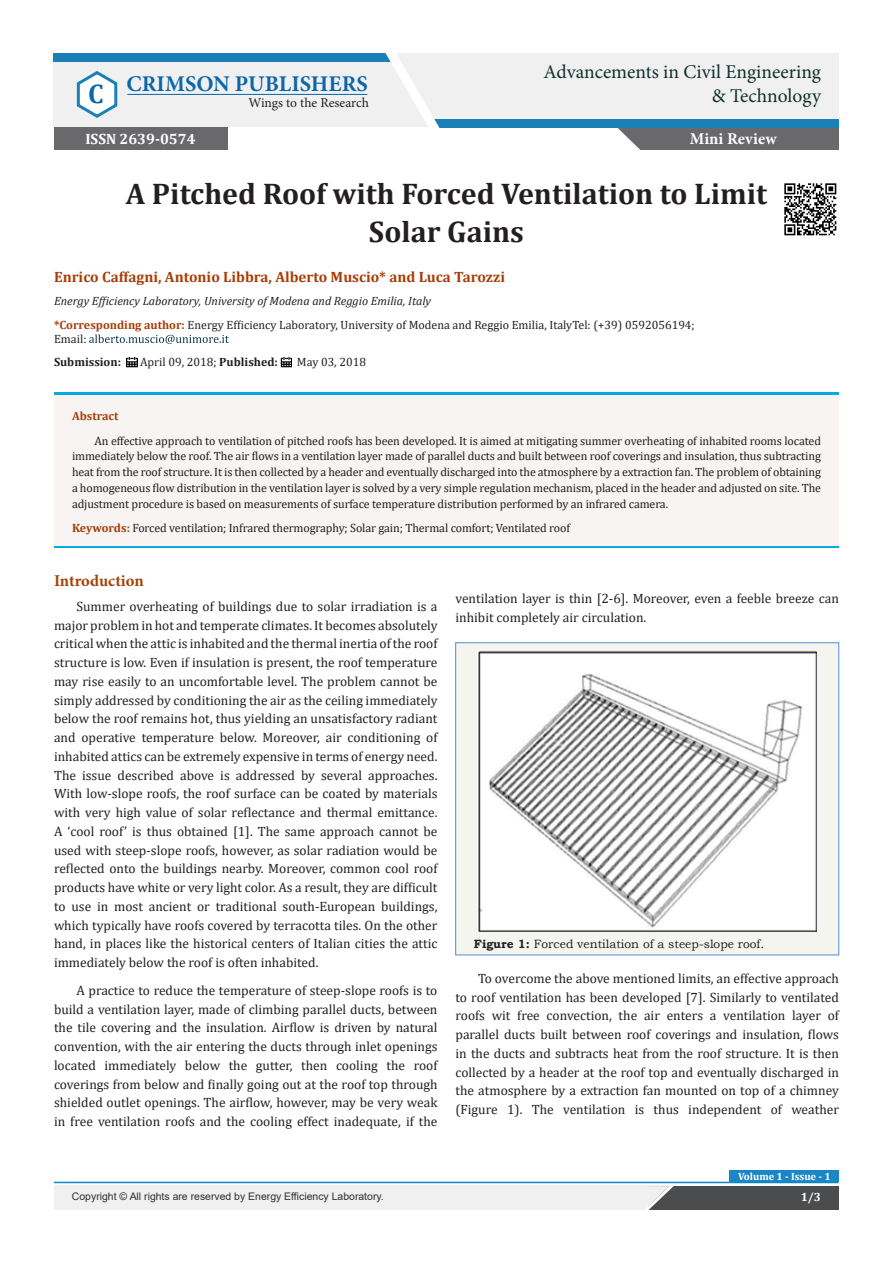
<style>
.page{position:relative;width:893px;height:1263px;background:#fff}
.page>*{position:absolute;margin:0;border:0;box-sizing:border-box;transform-origin:0 0}
.t1{font:700 30px "Cambria";color:#231f20}
.t2{font:700 27px "Cambria";color:#0b67a8}
.t3{font:700 22.5px "Minion Pro";color:#0b67a8}
.t4{font:19.5px "Minion Pro";color:#12302b}
.t5{font:700 16.5px "Minion Pro";letter-spacing:-.005em;color:#a14307}
.t6{font:700 16.5px "Minion Pro";letter-spacing:.005em;color:#fff}
.t7{font:700 15px "Cambria";color:#a73d07}
.t8{font:700 15px "Cambria";color:#fff}
.t9{font:13.5px/18.8px "Cambria";color:#231f20;text-align:justify}
.t10{font:13.5px "Minion Pro";color:#231f20}
.t11{font:12px/15.8px "Cambria";letter-spacing:-.01em;color:#231f20}
.t12{font:italic 12px "Cambria";color:#231f20}
.t13{font:12px "Bookman Old Style";color:#231f20}
.t14{font:700 12px "Cambria";color:#231f20}
.t15{font:700 12px "Cambria";color:#a73d07}
.t16{font:700 12px "Cambria";color:#fff}
.t17{font:10.5px "Arial";color:#312f30}
.t18{font:700 10.5px "Cambria";color:#fff}
.s1{font-weight:700;color:#a73d07}
.s2{font-weight:700}
</style>
<div class="page">
<svg style="left:89px;top:334px;width:140px;height:10px"></svg>
<svg style="left:126px;top:357px;width:11px;height:10px"></svg>
<svg style="left:281px;top:357px;width:11px;height:10px"></svg>
<div style="left:456px;top:643px;width:383px;height:312px;background:#f5f5f0"></div>
<div style="left:455px;top:642px;width:384px;height:313px;border:1px solid #548dd4"></div>
<img style="left:478px;top:651px;width:339px;height:281px">
<div style="left:615px;top:127px;width:224px;height:23px;background:#69696c"></div>
<svg style="left:615px;top:128px;width:25px;height:22px"></svg>
<div style="left:647px;top:1186px;width:192px;height:23px;background:#4b4c4d"></div>
<div style="left:54px;top:1186px;width:593px;height:23px;background:#f0f0f0"></div>
<svg style="left:639px;top:1181px;width:41px;height:29px"></svg>
<hr style="left:54px;top:1185px;width:615px;height:1px;background:#f0f0f0">
<hr style="left:54px;top:1182px;width:784px;height:1px;background:#0b88c4">
<div style="left:730px;top:1170px;width:109px;height:12px;background:#1b86c6"></div>
<hr style="left:54px;top:393px;width:784px;height:2px;background:#08aadb">
<div style="left:54px;top:395px;width:785px;height:151px;background:#f7f4f3"></div>
<hr style="left:54px;top:546px;width:785px;height:1px;background:#08aadb">
<img style="left:784px;top:183px;width:53px;height:53px">
<div style="left:54px;top:54px;width:785px;height:73px;background:#f0f0f0"></div>
<svg style="left:76px;top:71px;width:42px;height:47px"></svg>
<hr style="left:127px;top:94px;width:240px;height:1px;background:#0b67a8">
<div style="left:430px;top:119px;width:409px;height:9px;background:#1981b8"></div>
<div style="left:54px;top:54px;width:338px;height:8px;background:#1981b8"></div>
<svg style="left:344px;top:53px;width:111px;height:75px"></svg>
<div style="left:54px;top:127px;width:173px;height:23px;background:#69696c"></div>
<p class="t4" style="left:544px;top:59px;width:279px">Advancements in Civil Engineering</p>
<p class="t3" style="left:126px;top:68px;width:243px">CRIMSON PUBLISHERS</p>
<p class="t10" style="left:248px;top:94px;width:122px">Wings to the Research</p>
<p class="t8" style="left:85px;top:129px;width:112px">ISSN 2639-0574</p>
<p class="t2" style="left:88px;top:74px;width:17px">C</p>
<p class="t4" style="left:712px;top:82px;width:111px">&amp; Technology</p>
<p class="t6" style="left:690px;top:127px;width:89px">Mini Review</p>
<p class="t1" style="left:126px;top:173px;width:643px">A Pitched Roof with Forced Ventilation to Limit</p>
<p class="t1" style="left:369px;top:210px;width:157px">Solar Gains</p>
<p class="t7" style="left:54px;top:266px;width:453px">Enrico Caffagni, Antonio Libbra, Alberto Muscio* and Luca Tarozzi</p>
<p class="t12" style="left:54px;top:293px;width:379px">Energy Efficiency Laboratory, University of Modena and Reggio Emilia, Italy</p>
<p class="t11" style="left:54px;top:317px;width:642px;line-height:14.4px"><span class="s1">*Corresponding author:</span> Energy Efficiency Laboratory, University of Modena and Reggio Emilia, ItalyTel: (+39) 0592056194;<br>Email:</p>
<p class="t14" style="left:54px;top:354px;width:69px">Submission:</p>
<p class="t11" style="left:140px;top:354px;width:139px">April 09, 2018; <span class="s2">Published:</span></p>
<p class="t11" style="left:297px;top:354px;width:71px">May 03, 2018</p>
<p class="t15" style="left:72px;top:407px;width:48px">Abstract</p>
<p class="t11" style="left:72px;top:433px;width:750px;text-align:justify;text-indent:22px">An effective approach to ventilation of pitched roofs has been developed. It is aimed at mitigating summer overheating of inhabited rooms located immediately below the roof. The air flows in a ventilation layer made of parallel ducts and built between roof coverings and insulation, thus subtracting heat from the roof structure. It is then collected by a header and eventually discharged into the atmosphere by a extraction fan. The problem of obtaining a homogeneous flow distribution in the ventilation layer is solved by a very simple regulation mechanism, placed in the header and adjusted on site. The adjustment procedure is based on measurements of surface temperature distribution performed by an infrared camera.</p>
<p class="t11" style="left:72px;top:520px;width:499px"><span class="s1">Keywords:</span> Forced ventilation; Infrared thermography; Solar gain; Thermal comfort; Ventilated roof</p>
<p class="t5" style="left:54px;top:569px;width:91px">Introduction</p>
<p class="t9" style="left:54px;top:597px;width:385px;text-indent:22px">Summer overheating of buildings due to solar irradiation is a major problem in hot and temperate climates. It becomes absolutely critical when the attic is inhabited and the thermal inertia of the roof structure is low. Even if insulation is present, the roof temperature may rise easily to an uncomfortable level. The problem cannot be simply addressed by conditioning the air as the ceiling immediately below the roof remains hot, thus yielding an unsatisfactory radiant and operative temperature below. Moreover, air conditioning of inhabited attics can be extremely expensive in terms of energy need.<br>The issue described above is addressed by several approaches.<br>With low-slope roofs, the roof surface can be coated by materials with very high value of solar reflectance and thermal emittance.<br>A ‘cool roof’ is thus obtained [1]. The same approach cannot be used with steep-slope roofs, however, as solar radiation would be reflected onto the buildings nearby. Moreover, common cool roof products have white or very light color. As a result, they are difficult to use in most ancient or traditional south-European buildings, which typically have roofs covered by terracotta tiles. On the other hand, in places like the historical centers of Italian cities the attic immediately below the roof is often inhabited.</p>
<p class="t9" style="left:54px;top:981px;width:385px;text-indent:22px">A practice to reduce the temperature of steep-slope roofs is to build a ventilation layer, made of climbing parallel ducts, between the tile covering and the insulation. Airflow is driven by natural convention, with the air entering the ducts through inlet openings located immediately below the gutter, then cooling the roof coverings from below and finally going out at the roof top through shielded outlet openings. The airflow, however, may be very weak in free ventilation roofs and the cooling effect inadequate, if the</p>
<p class="t9" style="left:455px;top:589px;width:385px">ventilation layer is thin [2-6]. Moreover, even a feeble breeze can inhibit completely air circulation.</p>
<p class="t13" style="left:474px;top:936px;width:292px"><span class="s2">Figure 1:</span> Forced ventilation of a steep-slope roof.</p>
<p class="t9" style="left:455px;top:969px;width:385px;text-indent:22px">To overcome the above mentioned limits, an effective approach to roof ventilation has been developed [7]. Similarly to ventilated roofs wit free convection, the air enters a ventilation layer of parallel ducts built between roof coverings and insulation, flows in the ducts and subtracts heat from the roof structure. It is then collected by a header at the roof top and eventually discharged in the atmosphere by a extraction fan mounted on top of a chimney (Figure 1). The ventilation is thus independent of weather</p>
<p class="t18" style="left:738px;top:1169px;width:94px">Volume 1 - Issue - 1</p>
<p class="t17" style="left:72px;top:1189px;width:313px">Copyright © All rights are reserved by Energy Efficiency Laboratory.</p>
<p class="t16" style="left:801px;top:1189px;width:22px">1/3</p>
</div>
